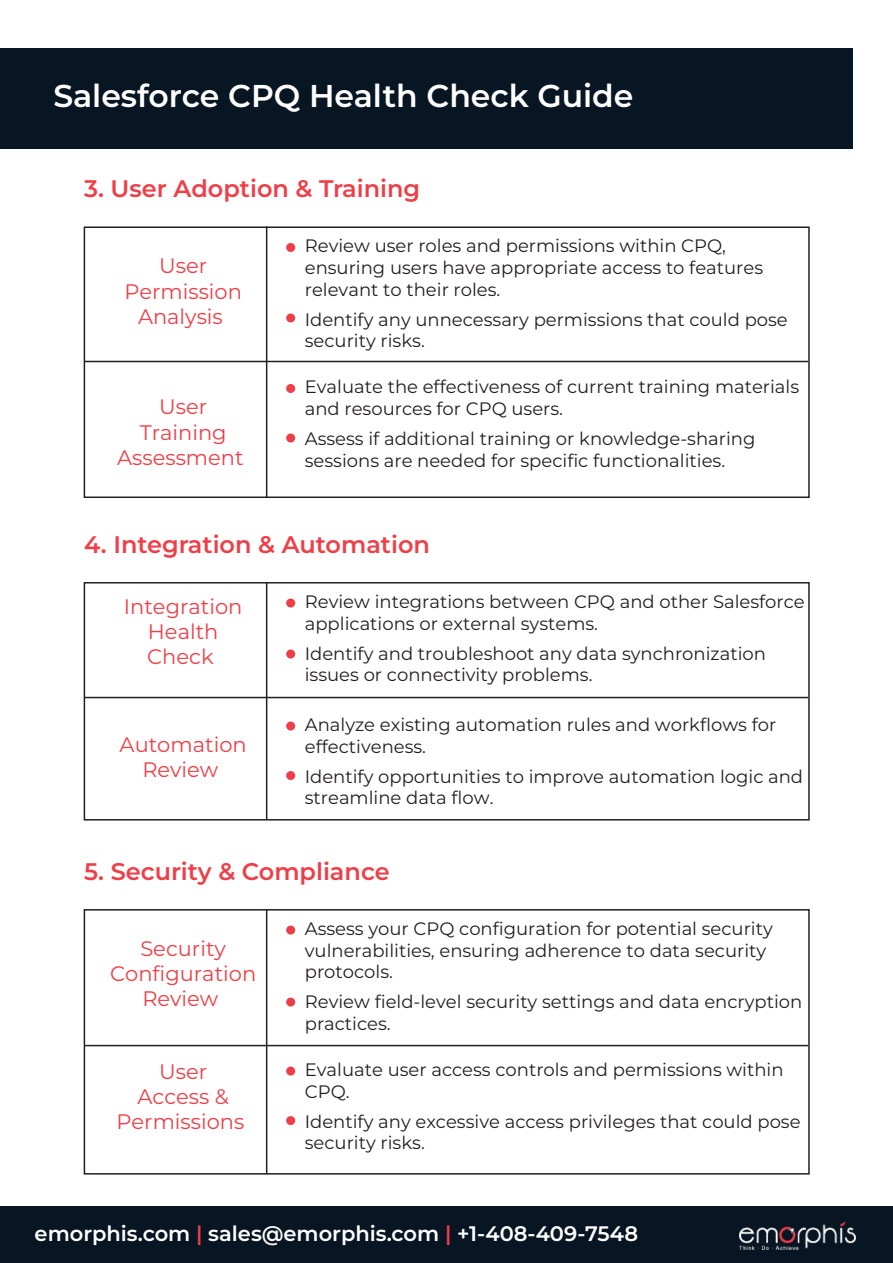
<style>
.page{position:relative;width:893px;height:1263px;background:#fff}
.page>*{position:absolute;margin:0;border:0;box-sizing:border-box;transform-origin:0 0}
.t1{font:600 31.5px "Montserrat";color:#fff}
.t2{font:600 24px "Montserrat";color:#ef3e48}
.t3{font:21px/25.2px "Montserrat";color:#ef3e48;text-align:center}
.t4{font:600 21px "Montserrat";color:#fff}
.t5{font:18px/21.6px "Montserrat";color:#231f20}
.s1{color:#ef3e48}
</style>
<div class="page">
<div style="left:0;top:48px;width:852px;height:100px;background:#081624"></div>
<div style="left:0;top:1207px;width:893px;height:56px;background:#081624"></div>
<img style="left:739px;top:1221px;width:116px;height:28px">
<div style="left:84px;top:226px;width:726px;height:272px;border:2px solid #231f20"></div>
<div style="left:286px;top:243px;width:9px;height:9px;background:#ef3e48;border-radius:50%"></div>
<div style="left:286px;top:313px;width:9px;height:9px;background:#ef3e48;border-radius:50%"></div>
<div style="left:286px;top:384px;width:9px;height:9px;background:#ef3e48;border-radius:50%"></div>
<div style="left:286px;top:433px;width:9px;height:9px;background:#ef3e48;border-radius:50%"></div>
<hr style="left:84px;top:361px;width:724px;height:1px;background:#231f20">
<hr style="left:266px;top:226px;width:1px;height:271px;background:#231f20">
<div style="left:84px;top:582px;width:726px;height:238px;border:2px solid #231f20"></div>
<div style="left:286px;top:598px;width:9px;height:9px;background:#ef3e48;border-radius:50%"></div>
<div style="left:286px;top:649px;width:9px;height:9px;background:#ef3e48;border-radius:50%"></div>
<div style="left:286px;top:721px;width:9px;height:9px;background:#ef3e48;border-radius:50%"></div>
<div style="left:286px;top:771px;width:9px;height:9px;background:#ef3e48;border-radius:50%"></div>
<hr style="left:84px;top:697px;width:724px;height:1px;background:#231f20">
<hr style="left:266px;top:582px;width:1px;height:238px;background:#231f20">
<div style="left:84px;top:909px;width:726px;height:265px;border:2px solid #231f20"></div>
<div style="left:286px;top:925px;width:9px;height:9px;background:#ef3e48;border-radius:50%"></div>
<div style="left:286px;top:997px;width:9px;height:9px;background:#ef3e48;border-radius:50%"></div>
<div style="left:286px;top:1066px;width:9px;height:9px;background:#ef3e48;border-radius:50%"></div>
<div style="left:286px;top:1116px;width:9px;height:9px;background:#ef3e48;border-radius:50%"></div>
<hr style="left:84px;top:1045px;width:724px;height:1px;background:#231f20">
<hr style="left:266px;top:909px;width:1px;height:265px;background:#231f20">
<h1 class="t1" style="left:53px;top:74px;width:582px">Salesforce CPQ Health Check Guide</h1>
<h2 class="t2" style="left:84px;top:172px;width:338px">3. User Adoption &amp; Training</h2>
<p class="t3" style="left:124px;top:253px;width:119px">User<br>Permission<br>Analysis</p>
<p class="t3" style="left:117px;top:394px;width:128px">User<br>Training<br>Assessment</p>
<p class="t5" style="left:305px;top:235px;width:460px">Review user roles and permissions within CPQ, ensuring users have appropriate access to features relevant to their roles.</p>
<p class="t5" style="left:305px;top:308px;width:484px">Identify any unnecessary permissions that could pose security risks.</p>
<p class="t5" style="left:305px;top:376px;width:496px">Evaluate the effectiveness of current training materials and resources for CPQ users.</p>
<p class="t5" style="left:305px;top:427px;width:452px">Assess if additional training or knowledge-sharing sessions are needed for specific functionalities.</p>
<h2 class="t2" style="left:84px;top:527px;width:347px">4. Integration &amp; Automation</h2>
<p class="t3" style="left:124px;top:593px;width:120px">Integration<br>Health<br>Check</p>
<p class="t5" style="left:305px;top:590px;width:501px">Review integrations between CPQ and other Salesforce applications or external systems.</p>
<p class="t5" style="left:305px;top:642px;width:463px">Identify and troubleshoot any data synchronization issues or connectivity problems.</p>
<p class="t3" style="left:120px;top:731px;width:129px">Automation<br>Review</p>
<p class="t5" style="left:305px;top:713px;width:473px">Analyze existing automation rules and workflows for effectiveness.</p>
<p class="t5" style="left:305px;top:765px;width:500px">Identify opportunities to improve automation logic and streamline data flow.</p>
<h2 class="t2" style="left:84px;top:854px;width:307px">5. Security &amp; Compliance</h2>
<p class="t3" style="left:110px;top:935px;width:148px">Security<br>Configuration<br>Review</p>
<p class="t5" style="left:305px;top:917px;width:470px">Assess your CPQ configuration for potential security vulnerabilities, ensuring adherence to data security protocols.</p>
<p class="t5" style="left:305px;top:990px;width:499px">Review field-level security settings and data encryption practices.</p>
<p class="t3" style="left:116px;top:1058px;width:129px">User<br>Access &amp;<br>Permissions</p>
<p class="t5" style="left:305px;top:1058px;width:480px">Evaluate user access controls and permissions within<br>CPQ.</p>
<p class="t5" style="left:305px;top:1110px;width:497px">Identify any excessive access privileges that could pose security risks.</p>
<p class="t4" style="left:35px;top:1219px;width:605px">emorphis.com <span class="s1">|</span> sales@emorphis.com <span class="s1">|</span> +1-408-409-7548</p>
</div>
